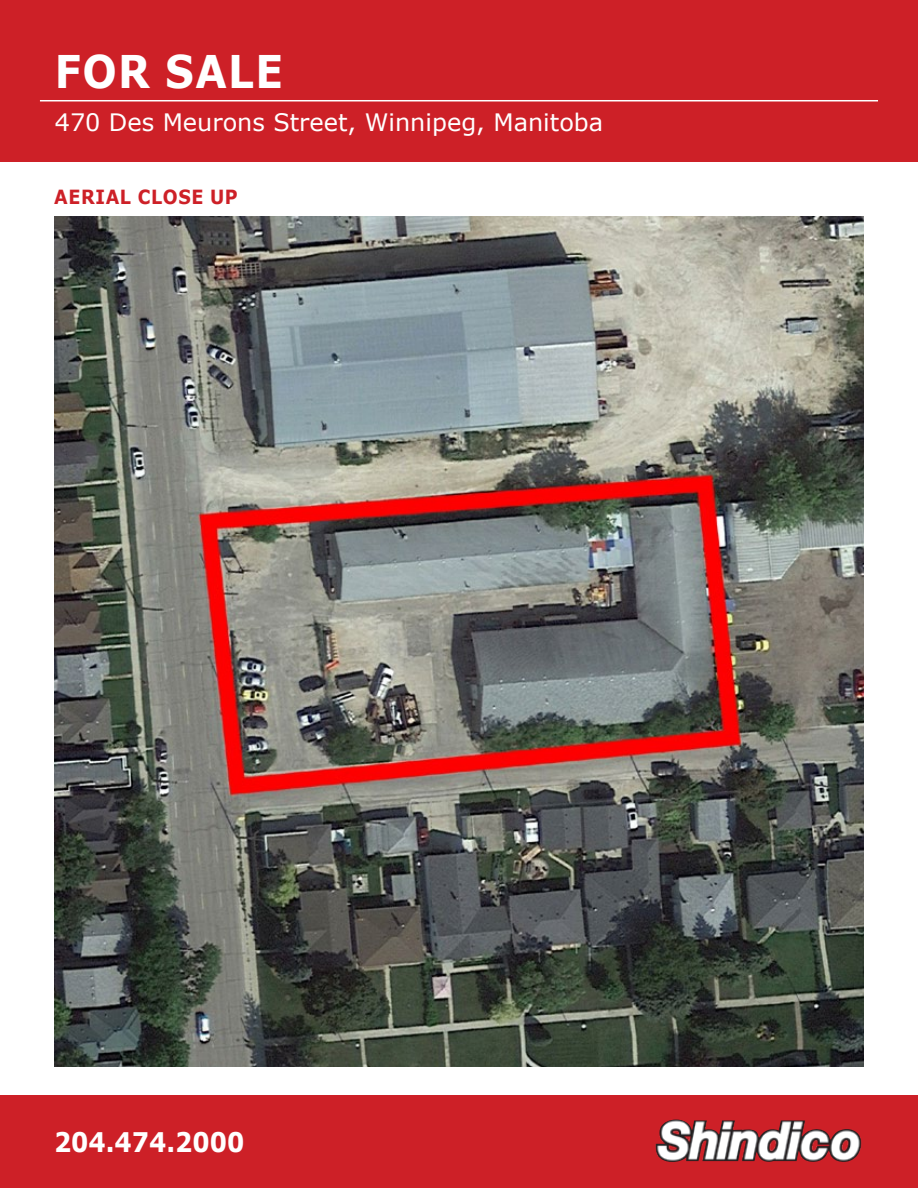
<style>
.page{position:relative;width:918px;height:1188px;background:#fff}
.page>*{position:absolute;margin:0;border:0;box-sizing:border-box;transform-origin:0 0}
.t1{font:700 45px "Verdana";letter-spacing:.035em;color:#fff;scale:.9 1}
.t2{font:700 27px "Verdana";color:#fff;scale:.9 1}
.t3{font:24px "Verdana";color:#fff}
.t4{font:700 19.5px "Verdana";letter-spacing:.035em;color:#cd2027;scale:.9 1}
</style>
<div class="page">
<div style="left:0;top:0;width:918px;height:162px;background:#cd2027"></div>
<div style="left:0;top:1096px;width:918px;height:92px;background:#cd2027"></div>
<img style="left:655px;top:1120px;width:207px;height:42px">
<hr style="left:40px;top:100px;width:838px;height:1px;background:#fff">
<img style="left:54px;top:216px;width:810px;height:850px">
<h1 class="t1" style="left:55px;top:40px;width:255px">FOR SALE</h1>
<p class="t3" style="left:55px;top:106px;width:550px">470 Des Meurons Street, Winnipeg, Manitoba</p>
<p class="t4" style="left:54px;top:183px;width:205px">AERIAL CLOSE UP</p>
<p class="t2" style="left:54px;top:1123px;width:213px">204.474.2000</p>
</div>
